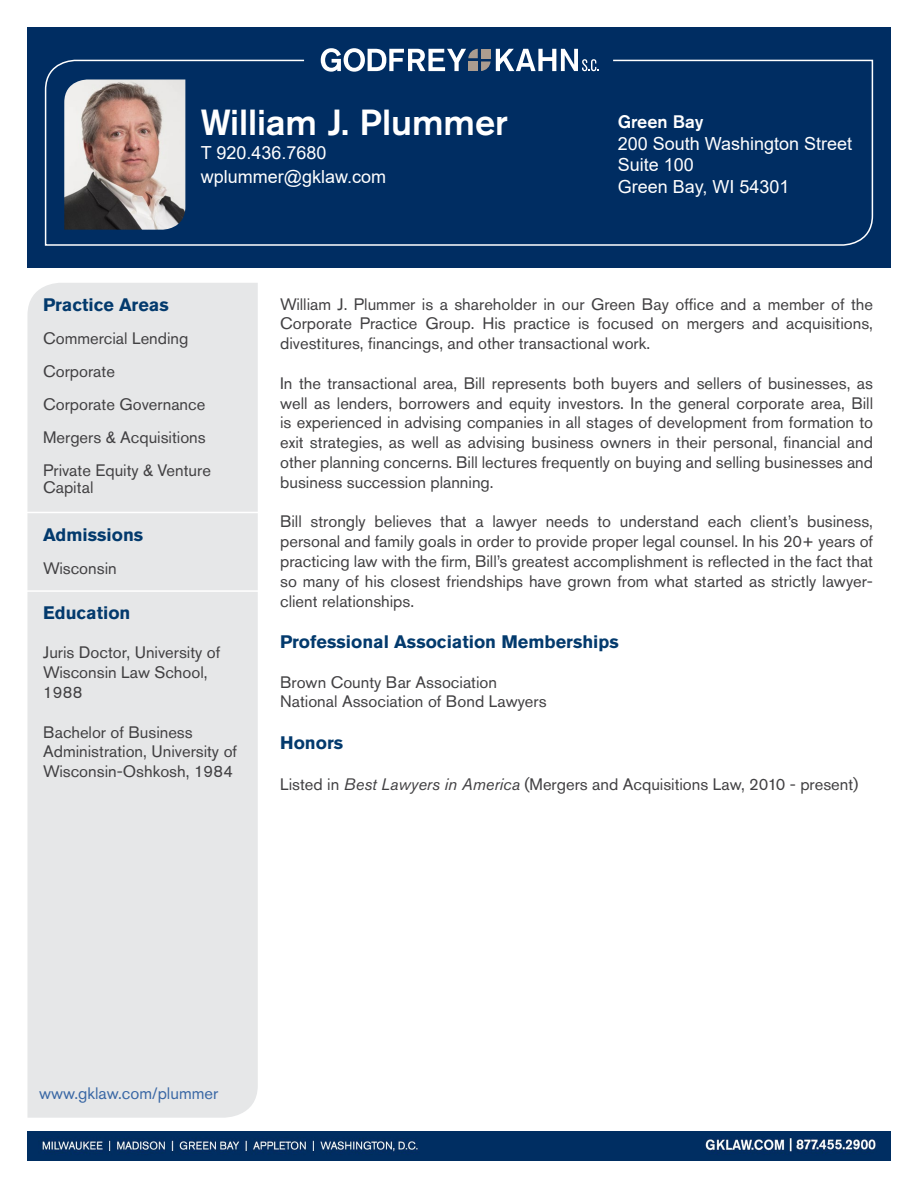
<style>
.page{position:relative;width:918px;height:1188px;background:#fff}
.page>*{position:absolute;margin:0;border:0;box-sizing:border-box;transform-origin:0 0}
.t1{font:500 36px "Akzidenz Grotesk Std";color:#fff}
.t2{font:18px/21.6px "Arial";color:#fff}
.t3{font:700 18px "Akzidenz Grotesk Std";color:#033a6d}
.t4{font:500 18px "Akzidenz Grotesk Std";color:#fff}
.t5{font:16.5px/19.8px "Akzidenz Grotesk Std";color:#414042}
.t6{font:16.5px "Akzidenz Grotesk Std";color:#3a68a5}
.s1{font-style:italic}
</style>
<div class="page">
<div style="left:27px;top:27px;width:864px;height:241px;background:#002d62"></div>
<svg style="left:321px;top:48px;width:257px;height:11px"></svg>
<svg style="left:44px;top:59px;width:830px;height:187px"></svg>
<img style="left:64px;top:80px;width:121px;height:150px">
<div style="left:27px;top:283px;width:231px;height:835px;background:#e6e7e8"></div>
<hr style="left:20px;top:512px;width:242px;height:1px;background:#fff">
<hr style="left:21px;top:590px;width:242px;height:2px;background:#fff">
<img style="left:27px;top:1132px;width:864px;height:29px">
<h1 class="t1" style="left:201px;top:100px;width:309px">William J. Plummer</h1>
<p class="t2" style="left:201px;top:140px;width:187px;line-height:24px">T 920.436.7680 wplummer@gklaw.com</p>
<p class="t4" style="left:618px;top:111px;width:87px">Green Bay</p>
<p class="t2" style="left:618px;top:133px;width:236px">200 South Washington Street<br>Suite 100<br>Green Bay, WI 54301</p>
<p class="t3" style="left:43px;top:295px;width:127px">Practice Areas</p>
<p class="t5" style="left:43px;top:322px;width:169px;line-height:33px">Commercial Lending<br>Corporate<br>Corporate Governance<br>Mergers &amp; Acquisitions<br>Private Equity &amp; Venture</p>
<p class="t5" style="left:43px;top:477px;width:52px">Capital</p>
<p class="t3" style="left:43px;top:525px;width:102px">Admissions</p>
<p class="t5" style="left:43px;top:559px;width:75px">Wisconsin</p>
<p class="t3" style="left:43px;top:602px;width:89px">Education</p>
<p class="t5" style="left:43px;top:643px;width:179px">Juris Doctor, University of<br>Wisconsin Law School,<br>1988</p>
<p class="t5" style="left:43px;top:722px;width:195px">Bachelor of Business<br>Administration, University of<br>Wisconsin-Oshkosh, 1984</p>
<p class="t5" style="left:280px;top:294px;width:594px;text-align:justify">William J. Plummer is a shareholder in our Green Bay office and a member of the Corporate Practice Group. His practice is focused on mergers and acquisitions, divestitures, financings, and other transactional work.</p>
<p class="t5" style="left:280px;top:373px;width:594px;text-align:justify">In the transactional area, Bill represents both buyers and sellers of businesses, as well as lenders, borrowers and equity investors. In the general corporate area, Bill is experienced in advising companies in all stages of development from formation to exit strategies, as well as advising business owners in their personal, financial and other planning concerns. Bill lectures frequently on buying and selling businesses and business succession planning.</p>
<p class="t5" style="left:280px;top:512px;width:594px;text-align:justify">Bill strongly believes that a lawyer needs to understand each client’s business, personal and family goals in order to provide proper legal counsel. In his 20+ years of practicing law with the firm, Bill’s greatest accomplishment is reflected in the fact that so many of his closest friendships have grown from what started as strictly lawyer&shy;client relationships.</p>
<p class="t3" style="left:280px;top:631px;width:340px">Professional Association Memberships</p>
<p class="t5" style="left:280px;top:672px;width:268px">Brown County Bar Association<br>National Association of Bond Lawyers</p>
<p class="t3" style="left:280px;top:732px;width:65px">Honors</p>
<p class="t5" style="left:280px;top:774px;width:580px">Listed in <span class="s1">Best Lawyers in America</span> (Mergers and Acquisitions Law, 2010 - present)</p>
<p class="t6" style="left:39px;top:1084px;width:181px">www.gklaw.com/plummer</p>
</div>
